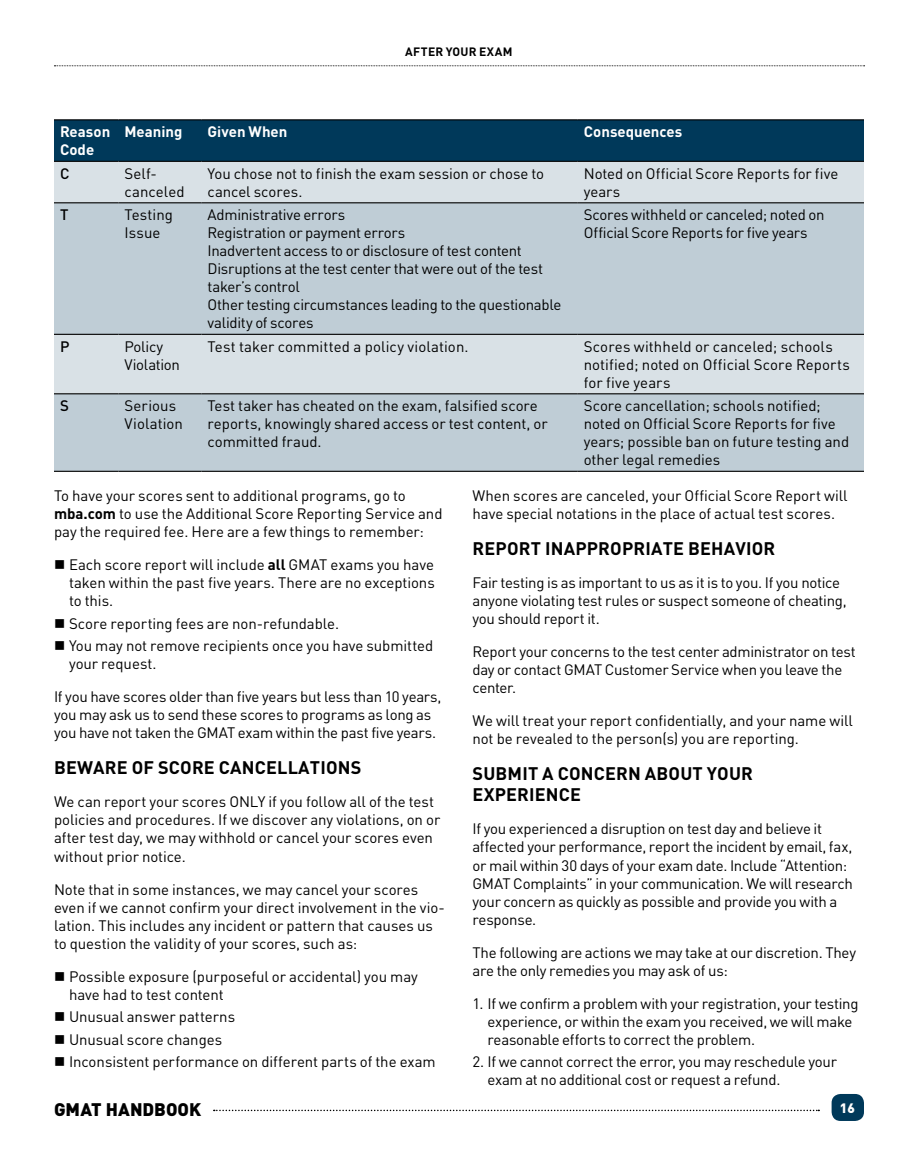
<style>
.page{position:relative;width:918px;height:1175px;background:#fff}
.page>*{position:absolute;margin:0;border:0;box-sizing:border-box;transform-origin:0 0}
.t1{font:700 18px "DINOT";letter-spacing:.01em;color:#000}
.t2{font:900 18px "DINOT";color:#000}
.t3{font:15px/18px "DINOT";letter-spacing:-.01em;color:#000}
.t4{font:700 15px/18px "DINOT";color:#fff}
.t5{font:500 15px "DINOT";color:#000}
.t6{font:900 13.5px "DINOT";color:#fff}
.t7{font:700 12px "DINOT";letter-spacing:.025em;color:#000}
.s1{font-weight:700}
</style>
<div class="page">
<svg style="left:54px;top:65px;width:811px;height:1px"></svg>
<div style="left:832px;top:1094px;width:32px;height:26px;background:#00395a;border-radius:9px"></div>
<svg style="left:214px;top:1109px;width:605px;height:2px"></svg>
<div style="left:54px;top:120px;width:810px;height:41px;background:#00395a"></div>
<div style="left:54px;top:162px;width:810px;height:40px;background:#d9e1e6"></div>
<svg style="left:54px;top:203px;width:810px;height:268px;background:#c3d0d8"></svg>
<hr style="left:54px;top:119px;width:64px;height:1px;background:#000">
<hr style="left:118px;top:119px;width:84px;height:1px;background:#000">
<hr style="left:202px;top:119px;width:376px;height:1px;background:#000">
<hr style="left:578px;top:119px;width:286px;height:1px;background:#000">
<hr style="left:54px;top:161px;width:64px;height:1px;background:#000">
<hr style="left:118px;top:161px;width:84px;height:1px;background:#000">
<hr style="left:202px;top:161px;width:376px;height:1px;background:#000">
<hr style="left:578px;top:161px;width:286px;height:1px;background:#000">
<hr style="left:54px;top:202px;width:64px;height:1px;background:#000">
<hr style="left:118px;top:202px;width:84px;height:1px;background:#000">
<hr style="left:202px;top:202px;width:376px;height:1px;background:#000">
<hr style="left:578px;top:202px;width:286px;height:1px;background:#000">
<hr style="left:54px;top:334px;width:64px;height:1px;background:#000">
<hr style="left:118px;top:334px;width:84px;height:1px;background:#000">
<hr style="left:202px;top:334px;width:376px;height:1px;background:#000">
<hr style="left:578px;top:334px;width:286px;height:1px;background:#000">
<hr style="left:54px;top:393px;width:64px;height:1px;background:#000">
<hr style="left:118px;top:393px;width:84px;height:1px;background:#000">
<hr style="left:202px;top:393px;width:376px;height:1px;background:#000">
<hr style="left:578px;top:393px;width:286px;height:1px;background:#000">
<hr style="left:54px;top:471px;width:64px;height:1px;background:#000">
<hr style="left:118px;top:471px;width:84px;height:1px;background:#000">
<hr style="left:202px;top:471px;width:376px;height:1px;background:#000">
<hr style="left:578px;top:471px;width:286px;height:1px;background:#000">
<p class="t7" style="left:405px;top:44px;width:109px">AFTER YOUR EXAM</p>
<p class="t4" style="left:60px;top:122px;width:52px">REASON<br>CODE</p>
<p class="t4" style="left:124px;top:122px;width:59px">MEANING</p>
<p class="t4" style="left:208px;top:122px;width:81px">GIVEN WHEN</p>
<p class="t4" style="left:584px;top:122px;width:100px">CONSEQUENCES</p>
<p class="t5" style="left:60px;top:164px;width:11px">C</p>
<p class="t3" style="left:124px;top:164px;width:62px">Self&shy;canceled</p>
<p class="t3" style="left:208px;top:164px;width:338px">You chose not to finish the exam session or chose to cancel scores.</p>
<p class="t3" style="left:584px;top:164px;width:256px">Noted on Official Score Reports for five years</p>
<p class="t5" style="left:60px;top:205px;width:10px">T</p>
<p class="t3" style="left:124px;top:206px;width:50px">Testing<br>Issue</p>
<p class="t3" style="left:208px;top:206px;width:355px">Administrative errors<br>Registration or payment errors<br>Inadvertent access to or disclosure of test content Disruptions at the test center that were out of the test taker’s control<br>Other testing circumstances leading to the questionable validity of scores</p>
<p class="t3" style="left:584px;top:206px;width:242px">Scores withheld or canceled; noted on<br>Official Score Reports for five years</p>
<p class="t5" style="left:60px;top:337px;width:11px">P</p>
<p class="t3" style="left:124px;top:337px;width:57px">Policy<br>Violation</p>
<p class="t3" style="left:208px;top:337px;width:263px">Test taker committed a policy violation.</p>
<p class="t3" style="left:584px;top:337px;width:268px">Scores withheld or canceled; schools notified; noted on Official Score Reports for five years</p>
<p class="t5" style="left:60px;top:396px;width:10px">S</p>
<p class="t3" style="left:124px;top:396px;width:60px">Serious<br>Violation</p>
<p class="t3" style="left:208px;top:396px;width:342px">Test taker has cheated on the exam, falsified score reports, knowingly shared access or test content, or committed fraud.</p>
<p class="t3" style="left:584px;top:396px;width:267px">Score cancellation; schools notified; noted on Official Score Reports for five years; possible ban on future testing and other legal remedies</p>
<p class="t3" style="left:54px;top:486px;width:390px">To have your scores sent to additional programs, go to<br><span class="s1">MBA.COM</span> to use the Additional Score Reporting Service and pay the required fee. Here are a few things to remember:</p>
<p class="t3" style="left:69px;top:555px;width:367px;text-align:justify">Each score report will include <span class="s1">ALL</span> GMAT exams you have taken within the past five years. There are no exceptions to this.</p>
<p class="t3" style="left:69px;top:612px;width:366px;line-height:22.5px">Score reporting fees are non-refundable.<br>You may not remove recipients once you have submitted</p>
<p class="t3" style="left:69px;top:654px;width:89px">your request.</p>
<p class="t3" style="left:54px;top:687px;width:389px">If you have scores older than five years but less than 10 years, you may ask us to send these scores to programs as long as you have not taken the GMAT exam within the past five years.</p>
<p class="t1" style="left:54px;top:756px;width:52px">BEWARE</p>
<p class="t1" style="left:132px;top:756px;width:50px">OF SCORE</p>
<p class="t1" style="left:219px;top:756px;width:24px">CANCE</p>
<p class="t1" style="left:277px;top:756px;width:62px">LLATIONS</p>
<p class="t3" style="left:54px;top:792px;width:388px">We can report your scores ONLY if you follow all of the test policies and procedures. If we discover any violations, on or after test day, we may withhold or cancel your scores even without prior notice.</p>
<p class="t3" style="left:54px;top:879px;width:392px">Note that in some instances, we may cancel your scores even if we cannot confirm your direct involvement in the vio&shy;lation. This includes any incident or pattern that causes us to question the validity of your scores, such as:</p>
<p class="t3" style="left:69px;top:966px;width:351px">Possible exposure (purposeful or accidental) you may have had to test content</p>
<p class="t3" style="left:69px;top:1005px;width:368px;line-height:22.5px">Unusual answer patterns<br>Unusual score changes<br>Inconsistent performance on different parts of the exam</p>
<p class="t3" style="left:472px;top:486px;width:377px">When scores are canceled, your Official Score Report will have special notations in the place of actual test scores.</p>
<p class="t1" style="left:473px;top:537px;width:24px">REPORT</p>
<p class="t1" style="left:545px;top:537px;width:12px">INAPPROPR</p>
<p class="t1" style="left:645px;top:537px;width:18px">IATE</p>
<p class="t1" style="left:688px;top:537px;width:25px">BEHA</p>
<p class="t1" style="left:735px;top:537px;width:29px">VIOR</p>
<p class="t3" style="left:472px;top:573px;width:376px">Fair testing is as important to us as it is to you. If you notice anyone violating test rules or suspect someone of cheating, you should report it.</p>
<p class="t3" style="left:472px;top:642px;width:385px">Report your concerns to the test center administrator on test day or contact GMAT Customer Service when you leave the center.</p>
<p class="t3" style="left:472px;top:711px;width:382px">We will treat your report confidentially, and your name will not be revealed to the person(s) you are reporting.</p>
<p class="t1" style="left:473px;top:762px;width:24px">SUBM</p>
<p class="t1" style="left:522px;top:762px;width:60px">IT A CONCERN</p>
<p class="t1" style="left:645px;top:762px;width:13px">ABOUT</p>
<p class="t1" style="left:707px;top:762px;width:23px">YOUR</p>
<p class="t1" style="left:473px;top:783px;width:24px">EXPER</p>
<p class="t1" style="left:529px;top:783px;width:18px">IENCE</p>
<p class="t3" style="left:472px;top:819px;width:382px">If you experienced a disruption on test day and believe it affected your performance, report the incident by email, fax, or mail within 30 days of your exam date. Include “Attention:<br>GMAT Complaints” in your communication. We will research your concern as quickly as possible and provide you with a response.</p>
<p class="t3" style="left:472px;top:942px;width:385px">The following are actions we may take at our discretion. They are the only remedies you may ask of us:</p>
<p class="t3" style="left:488px;top:993px;width:373px;text-indent:-15px">1. If we confirm a problem with your registration, your testing experience, or within the exam you received, we will make reasonable efforts to correct the problem.</p>
<p class="t3" style="left:488px;top:1052px;width:351px;text-indent:-15px">2. If we cannot correct the error, you may reschedule your exam at no additional cost or request a refund.</p>
<p class="t2" style="left:54px;top:1097px;width:149px">GMAT HANDBOOK</p>
<p class="t6" style="left:840px;top:1098px;width:17px">16</p>
</div>
